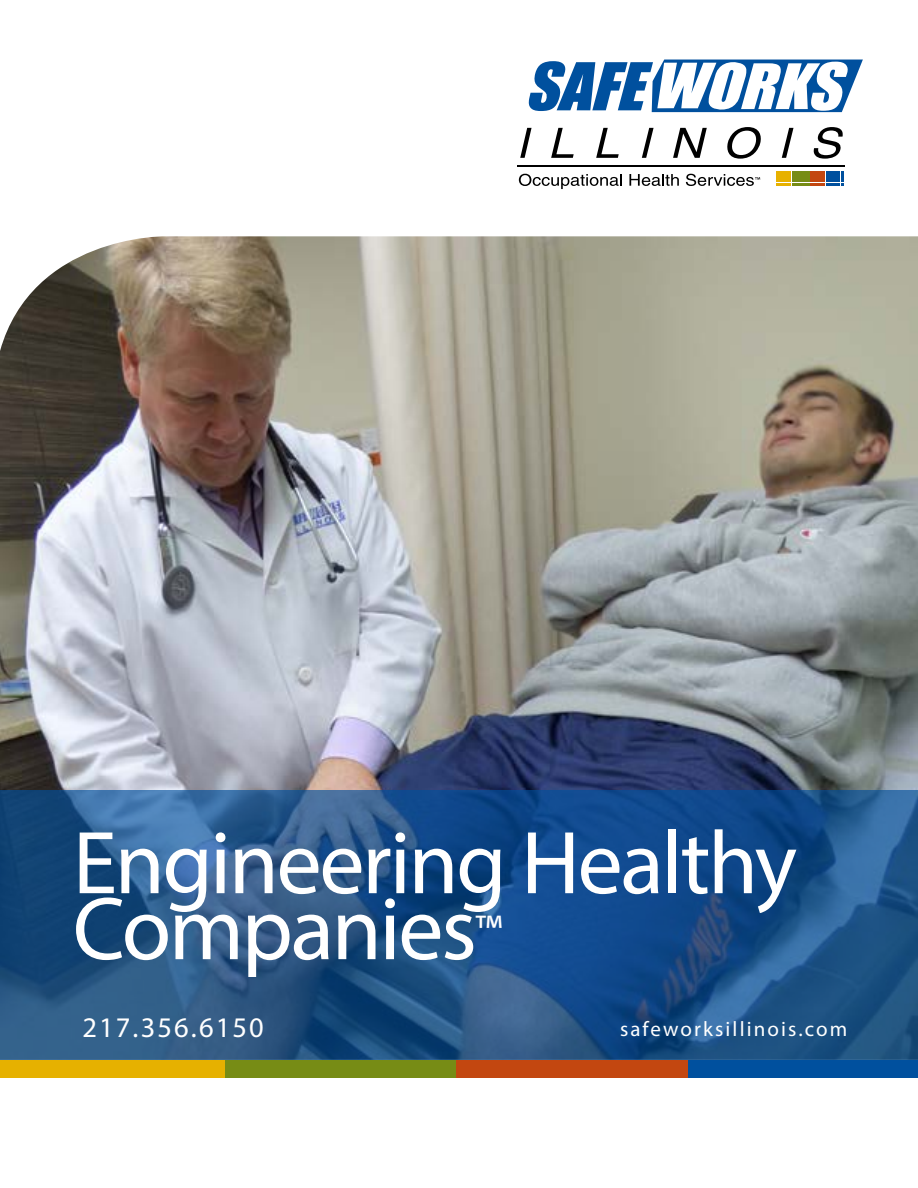
<style>
.page{position:relative;width:918px;height:1188px;background:#fff}
.page>*{position:absolute;margin:0;border:0;box-sizing:border-box;transform-origin:0 0}
.t1{font:90px/66px "Myriad Pro";letter-spacing:-.025em;color:#fff}
.t2{font:28.5px "Myriad Pro";letter-spacing:.075em;color:#fff}
.t3{font:21px "Myriad Pro";letter-spacing:.1em;color:#fff}
.s1{font-size:45px}
</style>
<div class="page">
<img style="left:0;top:236px;width:918px;height:554px">
<svg style="left:0;top:790px;width:918px;height:203px;background:#1e5189"></svg>
<svg style="left:0;top:993px;width:918px;height:67px;background:#245483"></svg>
<svg style="left:520px;top:128px;width:12px;height:30px"></svg>
<svg style="left:519px;top:174px;width:103px;height:15px"></svg>
<svg style="left:629px;top:174px;width:50px;height:12px"></svg>
<svg style="left:596px;top:128px;width:23px;height:30px"></svg>
<svg style="left:551px;top:128px;width:23px;height:30px"></svg>
<svg style="left:673px;top:128px;width:34px;height:30px"></svg>
<svg style="left:727px;top:127px;width:34px;height:32px"></svg>
<svg style="left:782px;top:128px;width:12px;height:30px"></svg>
<svg style="left:642px;top:128px;width:12px;height:30px"></svg>
<svg style="left:813px;top:127px;width:30px;height:32px"></svg>
<hr style="left:517px;top:166px;width:327px;height:1px;background:#000">
<svg style="left:528px;top:60px;width:335px;height:52px"></svg>
<svg style="left:686px;top:174px;width:74px;height:12px"></svg>
<svg style="left:777px;top:172px;width:67px;height:14px"></svg>
<div style="left:0;top:1060px;width:225px;height:18px;background:#e6b100"></div>
<div style="left:225px;top:1060px;width:231px;height:18px;background:#778c15"></div>
<div style="left:456px;top:1060px;width:232px;height:18px;background:#c34710"></div>
<div style="left:688px;top:1060px;width:230px;height:18px;background:#00509e"></div>
<p class="t1" style="left:73px;top:829px;width:726px">Engineering Healthy<br>Companies<span class="s1">™</span></p>
<p class="t2" style="left:82px;top:1010px;width:183px">217.356.6150</p>
<p class="t3" style="left:620px;top:1016px;width:229px">safeworksillinois.com</p>
</div>
